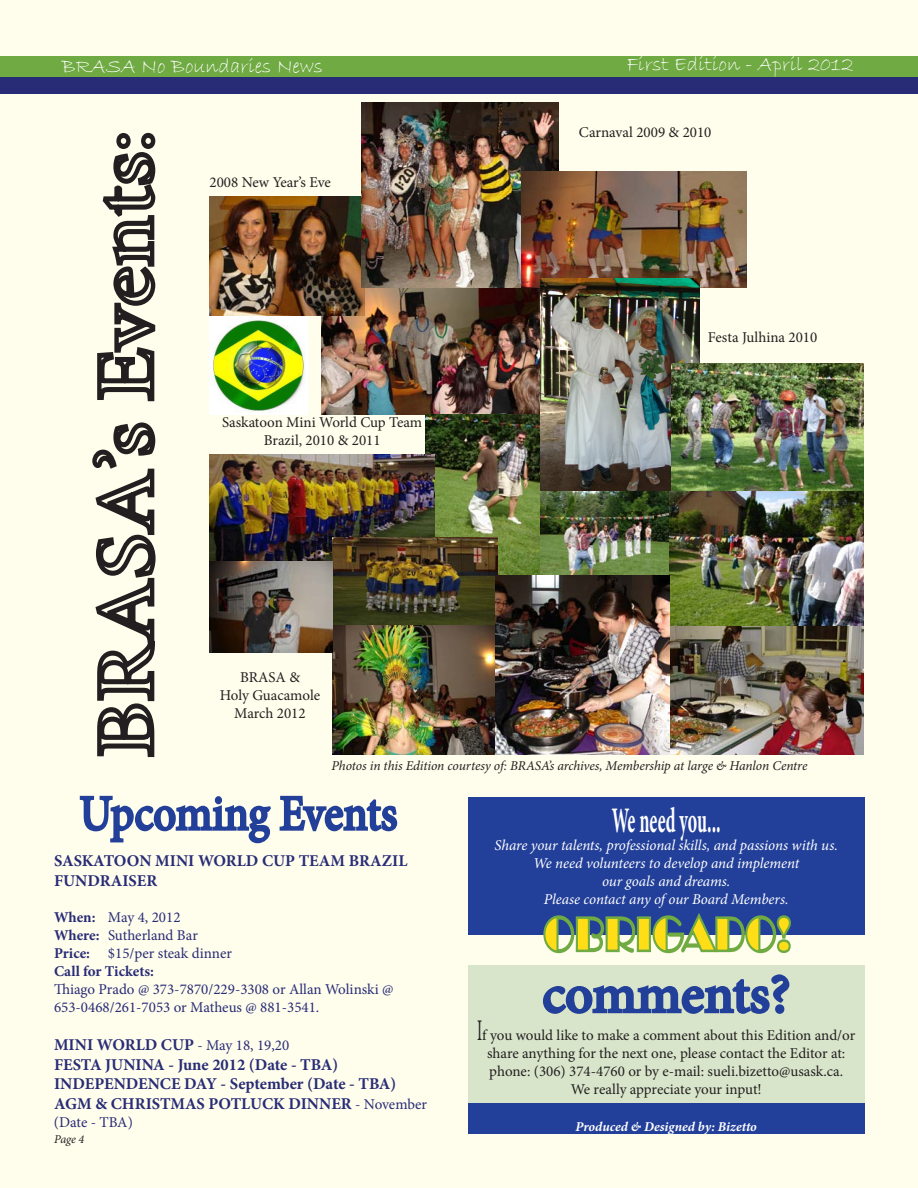
<style>
.page{position:relative;width:918px;height:1188px;background:#fffdec}
.page>*{position:absolute;margin:0;border:0;box-sizing:border-box;transform-origin:0 0}
.t1{font:500 54px "Minion Pro";color:#223f99}
.t2{font:500 49.5px "Minion Pro";letter-spacing:-.005em;color:#223f99;scale:.9 1}
.t3{font:47.1px "Broadway BT";color:#ffdd17;scale:.82 1}
.t4{font:700 36px "Minion Pro";color:#fff;scale:.5 1}
.t5{font:21px "Bradley Hand ITC";color:#fff}
.t6{font:700 16.5px "Minion Pro";color:#282c76}
.t7{font:15px/18px "Minion Pro";letter-spacing:-.005em;color:#231f20;text-align:center}
.t8{font:15px "Minion Pro";color:#282c76}
.t9{font:italic 15px "Minion Pro";letter-spacing:-.01em;color:#fff}
.t10{font:700 15px "Minion Pro";color:#282c76}
.t11{font:italic 13.5px "Minion Pro";letter-spacing:-.01em;color:#231f20}
.t12{font:italic 700 13.5px "Minion Pro";color:#fff}
.t13{font:italic 12px "Minion Pro";color:#231f20}
.s1{font-weight:700}
.s2{font-weight:400;font-size:15px}
.s3{font-size:30px}
</style>
<div class="page">
<div style="left:0;top:56px;width:918px;height:21px;background:#70aa43"></div>
<div style="left:0;top:77px;width:918px;height:17px;background:#282c76"></div>
<svg style="left:90px;top:420px;width:68px;height:340px;background:#b0aea3"></svg>
<svg style="left:95px;top:130px;width:63px;height:274px;background:#aeaba1"></svg>
<div style="left:468px;top:966px;width:396px;height:147px;background:#d8e5ca"></div>
<img style="left:670px;top:625px;width:194px;height:130px">
<img style="left:210px;top:316px;width:98px;height:98px">
<img style="left:321px;top:288px;width:219px;height:126px">
<img style="left:210px;top:196px;width:155px;height:120px">
<img style="left:362px;top:103px;width:196px;height:185px">
<img style="left:521px;top:171px;width:226px;height:117px">
<img style="left:540px;top:279px;width:160px;height:212px">
<img style="left:672px;top:364px;width:192px;height:127px">
<img style="left:540px;top:491px;width:130px;height:84px">
<img style="left:670px;top:491px;width:194px;height:134px">
<img style="left:426px;top:414px;width:114px;height:161px">
<img style="left:210px;top:455px;width:225px;height:107px">
<img style="left:333px;top:537px;width:165px;height:88px">
<img style="left:333px;top:625px;width:162px;height:130px">
<img style="left:210px;top:562px;width:123px;height:90px">
<img style="left:495px;top:575px;width:175px;height:180px">
<svg style="left:79px;top:795px;width:193px;height:50px;background:#bec5d3"></svg>
<svg style="left:278px;top:795px;width:120px;height:38px;background:#aab4cc"></svg>
<svg style="left:543px;top:976px;width:247px;height:38px"></svg>
<div style="left:468px;top:1104px;width:396px;height:30px;background:#223f99"></div>
<div style="left:468px;top:797px;width:396px;height:137px;background:#223f99"></div>
<svg style="left:542px;top:913px;width:250px;height:42px"></svg>
<h3 class="t5" style="left:62px;top:52px;width:263px">BRASA No Boundaries News</h3>
<h3 class="t5" style="left:627px;top:51px;width:228px">First Edition - April 2012</h3>
<p class="t7" style="left:210px;top:174px;width:123px">2008 New Year’s Eve</p>
<p class="t7" style="left:222px;top:413px;width:202px">Saskatoon Mini World Cup Team<br>Brazil, 2010 &amp; 2011</p>
<p class="t7" style="left:240px;top:668px;width:61px">BRASA &amp;</p>
<p class="t7" style="left:220px;top:686px;width:102px">Holy Guacamole</p>
<p class="t7" style="left:234px;top:704px;width:73px">March 2012</p>
<p class="t7" style="left:579px;top:124px;width:134px">Carnaval 2009 &amp; 2010</p>
<p class="t7" style="left:708px;top:328px;width:111px">Festa Julhina 2010</p>
<p class="t11" style="left:332px;top:757px;width:477px">Photos in this Edition courtesy of: BRASA’s archives, Membership at large &amp; Hanlon Centre</p>
<h2 class="t2" style="left:80px;top:780px;width:355px">Upcoming Events</h2>
<p class="t6" style="left:54px;top:849px;width:355px">SASKATOON MINI WORLD CUP TEAM BRAZIL</p>
<p class="t6" style="left:54px;top:869px;width:105px">FUNDRAISER</p>
<p class="t8" style="left:54px;top:907px;width:128px"><span class="s1">When:</span> May 4, 2012</p>
<p class="t8" style="left:54px;top:925px;width:145px"><span class="s1">Where:</span> Sutherland Bar</p>
<p class="t8" style="left:54px;top:943px;width:180px"><span class="s1">Price:</span> $15/per steak dinner</p>
<p class="t10" style="left:54px;top:961px;width:102px">Call for Tickets:</p>
<p class="t8" style="left:54px;top:979px;width:341px">Thiago Prado @ 373-7870/229-3308 or Allan Wolinski @</p>
<p class="t8" style="left:54px;top:997px;width:267px">653-0468/261-7053 or Matheus @ 881-3541.</p>
<p class="t6" style="left:54px;top:1033px;width:237px">MINI WORLD CUP <span class="s2">- May 18, 19,20</span></p>
<p class="t6" style="left:54px;top:1053px;width:286px">FESTA JUNINA - June 2012 (Date - TBA)</p>
<p class="t6" style="left:54px;top:1073px;width:344px">INDEPENDENCE DAY - September (Date - TBA)</p>
<p class="t6" style="left:54px;top:1092px;width:375px">AGM &amp; CHRISTMAS POTLUCK DINNER <span class="s2">- November</span></p>
<p class="t8" style="left:54px;top:1112px;width:80px">(Date - TBA)</p>
<p class="t13" style="left:54px;top:1131px;width:32px">Page 4</p>
<p class="t4" style="left:612px;top:795px;width:220px">We need you...</p>
<p class="t9" style="left:495px;top:835px;width:345px">Share your talents, professional skills, and passions with us.</p>
<p class="t9" style="left:533px;top:853px;width:268px">We need volunteers to develop and implement</p>
<p class="t9" style="left:602px;top:871px;width:130px">our goals and dreams.</p>
<p class="t9" style="left:544px;top:889px;width:246px">Please contact any of our Board Members.</p>
<h3 class="t3" style="left:543px;top:906px;width:304px">OBRIGADO!</h3>
<h1 class="t1" style="left:542px;top:958px;width:249px">comments?</h1>
<p class="t7" style="left:477px;top:1026px;width:380px"><span class="s3">I</span>f you would like to make a comment about this Edition and/or share anything for the next one, please contact the Editor at:</p>
<p class="t7" style="left:489px;top:1062px;width:355px">phone: (306) 374-4760 or by e-mail: sueli.bizetto@usask.ca.</p>
<p class="t7" style="left:571px;top:1080px;width:193px">We really appreciate your input!</p>
<p class="t12" style="left:575px;top:1117px;width:183px">Produced &amp; Designed by: Bizetto</p>
</div>
